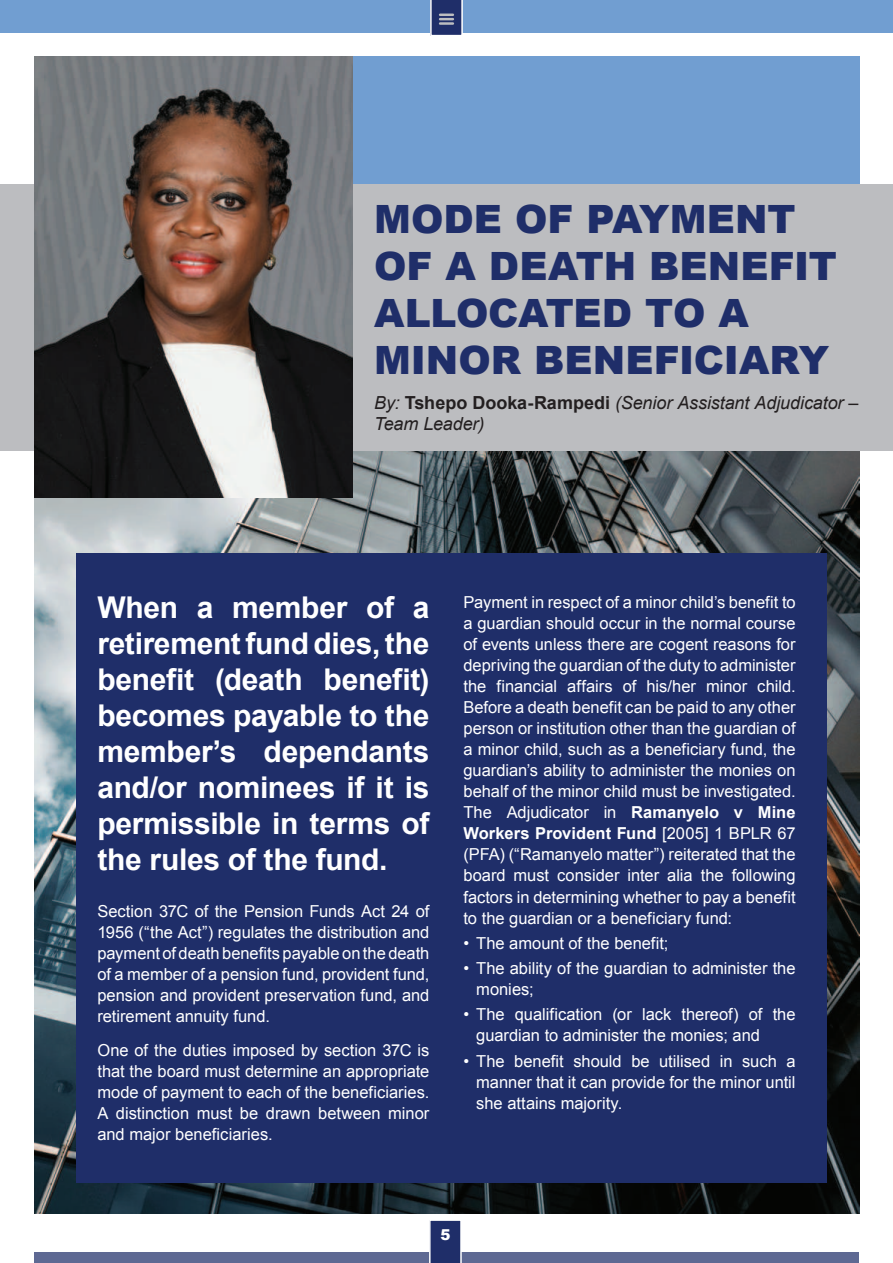
<style>
.page{position:relative;width:893px;height:1263px;background:#fff}
.page>*{position:absolute;margin:0;border:0;box-sizing:border-box;transform-origin:0 0}
.t1{font:900 39px/46.8px "Arial";color:#1f2e69}
.t2{font:700 30px/36px "Arial";letter-spacing:-.01em;color:#fff;text-align:justify}
.t3{font:italic 18px/21.6px "Arial";letter-spacing:-.005em;color:#231f20}
.t4{font:16.5px/21px "Arial";color:#fff;text-align:justify}
.t5{font:900 15px "Arial";color:#fff}
.s1{font-weight:700;font-style:normal}
.s2{font-weight:700}
</style>
<div class="page">
<img style="left:34px;top:451px;width:826px;height:763px">
<div style="left:77px;top:554px;width:750px;height:629px;background:#1f2e69"></div>
<div style="left:34px;top:1252px;width:825px;height:11px;background:#5e6993"></div>
<div style="left:0;top:0;width:893px;height:32px;background:#719ed1"></div>
<div style="left:352px;top:56px;width:508px;height:196px;background:#719ed1"></div>
<div style="left:0;top:184px;width:893px;height:267px;background:#bcbdc0"></div>
<img style="left:34px;top:56px;width:318px;height:441px">
<svg style="left:429px;top:1220px;width:33px;height:43px"></svg>
<svg style="left:430px;top:0;width:33px;height:36px"></svg>
<h1 class="t1" style="left:374px;top:196px;width:464px">MODE OF PAYMENT<br>OF A DEATH BENEFIT<br>ALLOCATED TO A<br>MINOR BENEFICIARY</h1>
<p class="t3" style="left:374px;top:393px;width:486px">By: <span class="s1">Tshepo Dooka-Rampedi</span> (Senior Assistant Adjudicator –<br>Team Leader)</p>
<h2 class="t2" style="left:97px;top:592px;width:334px">When a member of a retirement fund dies, the benefit (death benefit) becomes payable to the member’s dependants and/or nominees if it is permissible in terms of the rules of the fund.</h2>
<p class="t4" style="left:97px;top:902px;width:334px">Section 37C of the Pension Funds Act 24 of 1956 (“the Act”) regulates the distribution and payment of death benefits payable on the death of a member of a pension fund, provident fund, pension and provident preservation fund, and retirement annuity fund.</p>
<p class="t4" style="left:97px;top:1041px;width:334px">One of the duties imposed by section 37C is that the board must determine an appropriate mode of payment to each of the beneficiaries.<br>A distinction must be drawn between minor and major beneficiaries.</p>
<p class="t4" style="left:463px;top:594px;width:334px">Payment in respect of a minor child’s benefit to a guardian should occur in the normal course of events unless there are cogent reasons for depriving the guardian of the duty to administer the financial affairs of his/her minor child.<br>Before a death benefit can be paid to any other person or institution other than the guardian of a minor child, such as a beneficiary fund, the guardian’s ability to administer the monies on behalf of the minor child must be investigated.<br>The Adjudicator in <span class="s2">Ramanyelo v Mine Workers Provident Fund</span> [2005] 1 BPLR 67 (PFA) (“Ramanyelo matter”) reiterated that the board must consider inter alia the following factors in determining whether to pay a benefit to the guardian or a beneficiary fund:</p>
<p class="t4" style="left:463px;top:934px;width:207px">• The amount of the benefit;</p>
<p class="t4" style="left:476px;top:959px;width:321px;text-indent:-13px">• The ability of the guardian to administer the monies;</p>
<p class="t4" style="left:476px;top:1005px;width:321px;text-indent:-13px">• The qualification (or lack thereof) of the guardian to administer the monies; and</p>
<p class="t4" style="left:476px;top:1052px;width:321px;text-indent:-13px">• The benefit should be utilised in such a manner that it can provide for the minor until she attains majority.</p>
<p class="t5" style="left:440px;top:1226px;width:12px">5</p>
</div>
